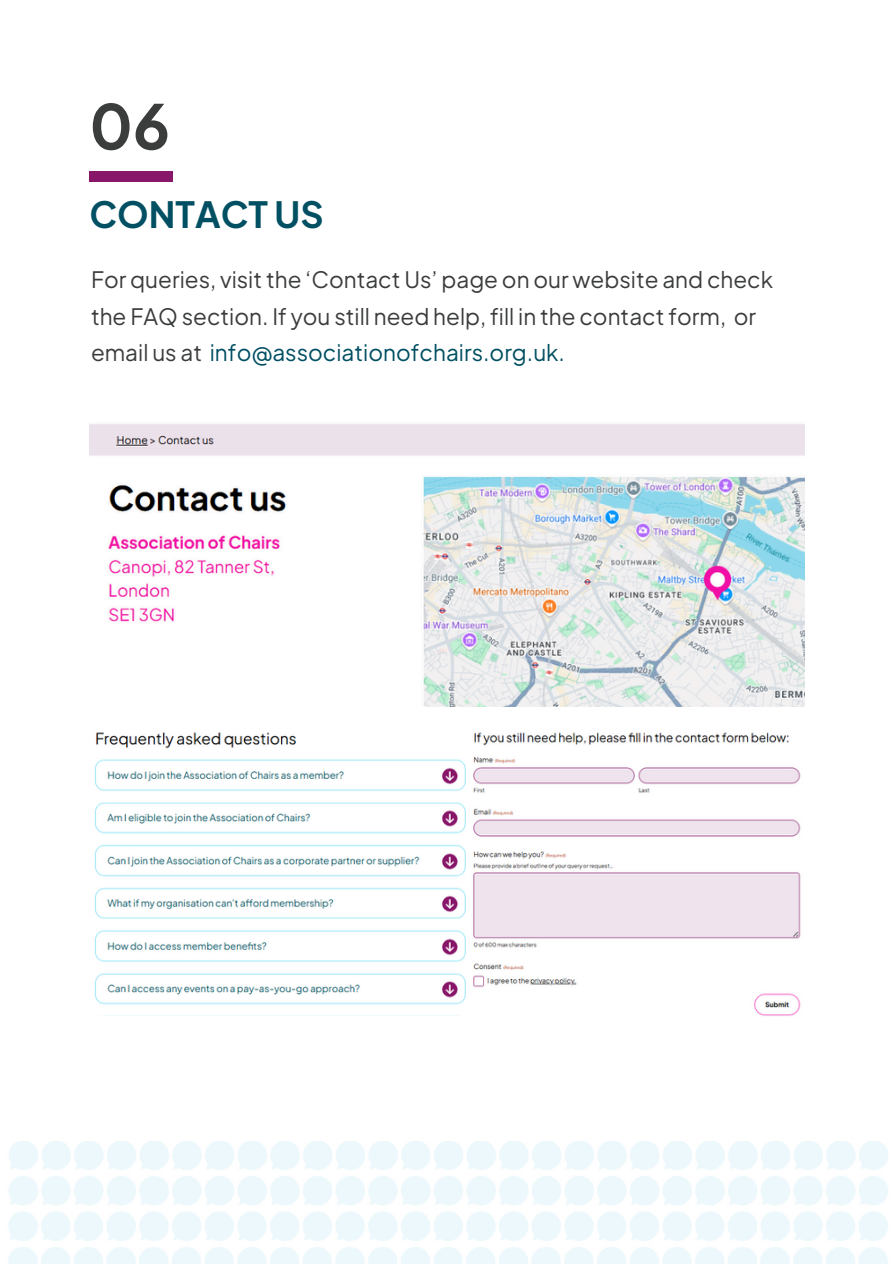
<style>
.page{position:relative;width:894px;height:1264px;background:#fff}
.page>*{position:absolute;margin:0;border:0;box-sizing:border-box;transform-origin:0 0}
.t1{font:700 61.5px "Plus Jakarta Sans";color:#3b3c3c}
.t2{font:700 36px "Plus Jakarta Sans";color:#014f62}
.t3{font:22.5px/36px "Plus Jakarta Sans";color:#3b3c3c}
.s1{color:#014f62}
</style>
<div class="page">
<img style="left:89px;top:424px;width:715px;height:282px">
<img style="left:94px;top:732px;width:372px;height:273px">
<img style="left:473px;top:732px;width:328px;height:284px">
<div style="left:89px;top:171px;width:84px;height:11px;background:#88176a"></div>
<p class="t1" style="left:89px;top:86px;width:82px">06</p>
<h1 class="t2" style="left:89px;top:191px;width:236px">CONTACT US</h1>
<p class="t3" style="left:91px;top:261px;width:683px">For queries, visit the ‘Contact Us’ page on our website and check the FAQ section. If you still need help, fill in the contact form, or email us at <span class="s1">info@associationofchairs.org.uk.</span></p>
</div>
